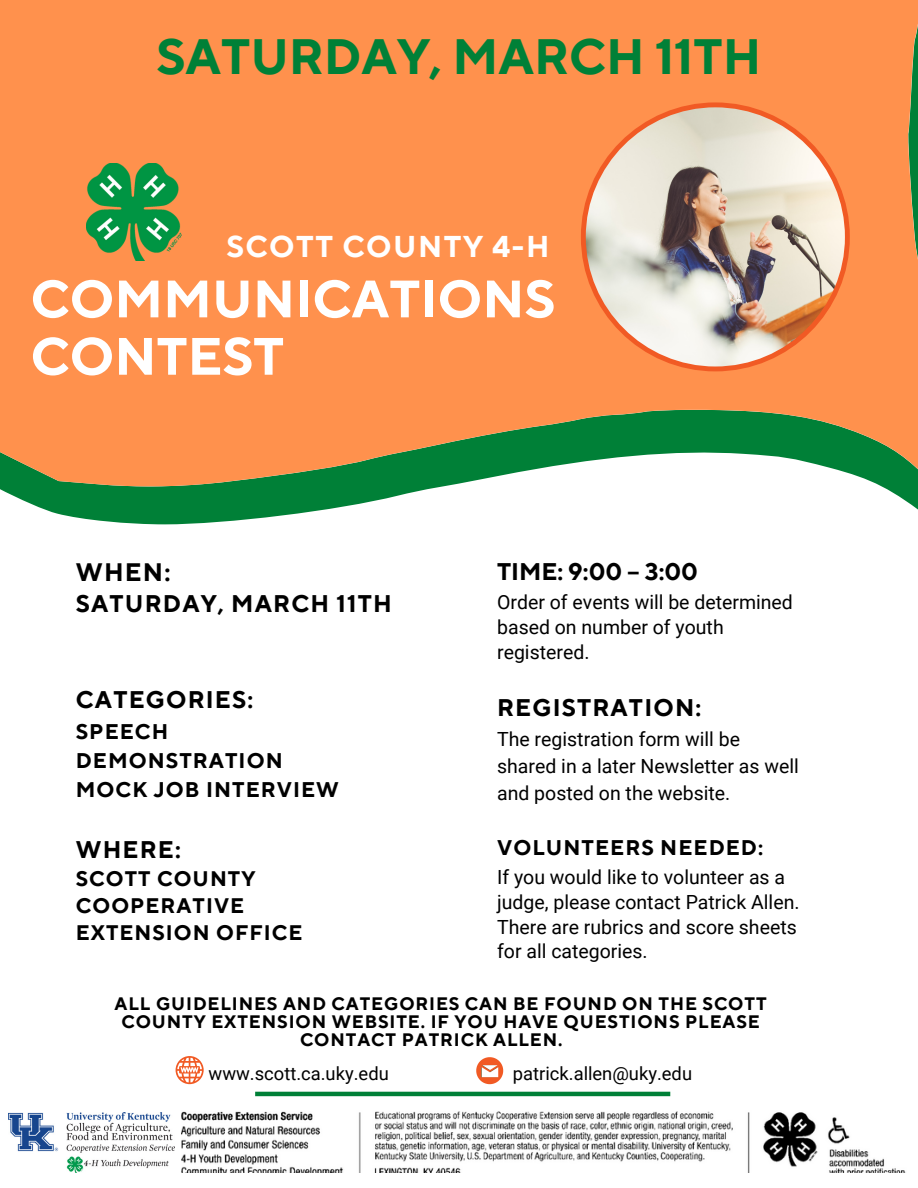
<style>
.page{position:relative;width:918px;height:1188px;background:#fff}
.page>*{position:absolute;margin:0;border:0;box-sizing:border-box;transform-origin:0 0}
.t1{font:700 52.5px/57.3px "TT Norms Pro";color:#fff}
.t2{font:700 49.5px "TT Norms Pro";color:#008037}
.t3{font:700 30px "TT Norms Pro";letter-spacing:.05em;color:#fff}
.t4{font:700 25.2px "TT Norms Pro";color:#000}
.t5{font:700 24px "TT Norms Pro";letter-spacing:.05em;color:#000}
.t6{font:700 21.15px/29.2px "TT Norms Pro";letter-spacing:.05em;color:#000}
.t7{font:700 21px/27px "TT Norms Pro";letter-spacing:.05em;color:#000}
.t8{font:19.5px/24.8px "Roboto";color:#000}
.t9{font:18.3px "Roboto";color:#000}
.t10{font:700 18px "TT Norms Pro";letter-spacing:.05em;color:#000}
</style>
<div class="page">
<svg style="left:36px;top:506px;width:882px;height:19px"></svg>
<svg style="left:0;top:0;width:918px;height:506px;fill:#ff914d"></svg>
<svg style="left:581px;top:102px;width:269px;height:269px"></svg>
<svg style="left:476px;top:1057px;width:27px;height:27px"></svg>
<svg style="left:176px;top:1056px;width:28px;height:28px"></svg>
<img style="left:86px;top:163px;width:96px;height:98px">
<img style="left:8px;top:1113px;width:167px;height:59px">
<img style="left:182px;top:1111px;width:724px;height:62px">
<hr style="left:255px;top:1092px;width:415px;height:4px;background:#008037">
<h2 class="t2" style="left:157px;top:27px;width:606px">SATURDAY, MARCH 11TH</h2>
<h3 class="t3" style="left:226px;top:228px;width:325px">SCOTT COUNTY 4-H</h3>
<h1 class="t1" style="left:31px;top:272px;width:526px">COMMUNICATIONS<br>CONTEST</h1>
<p class="t4" style="left:76px;top:557px;width:96px">WHEN:</p>
<p class="t5" style="left:76px;top:589px;width:318px">SATURDAY, MARCH 11TH</p>
<p class="t5" style="left:76px;top:685px;width:179px">CATEGORIES:</p>
<p class="t6" style="left:76px;top:717px;width:265px">SPEECH<br>DEMONSTRATION<br>MOCK JOB INTERVIEW</p>
<p class="t5" style="left:76px;top:835px;width:106px">WHERE:</p>
<p class="t7" style="left:76px;top:866px;width:228px">SCOTT COUNTY<br>COOPERATIVE<br>EXTENSION OFFICE</p>
<p class="t5" style="left:497px;top:557px;width:202px">TIME: 9:00 – 3:00</p>
<p class="t8" style="left:497px;top:590px;width:297px">Order of events will be determined based on number of youth registered.</p>
<p class="t5" style="left:497px;top:693px;width:206px">REGISTRATION:</p>
<p class="t8" style="left:497px;top:726px;width:303px;line-height:27px">The registration form will be shared in a later Newsletter as well and posted on the website.</p>
<p class="t6" style="left:497px;top:834px;width:268px">VOLUNTEERS NEEDED:</p>
<p class="t8" style="left:497px;top:865px;width:304px">If you would like to volunteer as a judge, please contact Patrick Allen.<br>There are rubrics and score sheets for all categories.</p>
<p class="t10" style="left:115px;top:992px;width:654px">ALL GUIDELINES AND CATEGORIES CAN BE FOUND ON THE SCOTT</p>
<p class="t10" style="left:121px;top:1010px;width:640px">COUNTY EXTENSION WEBSITE. IF YOU HAVE QUESTIONS PLEASE</p>
<p class="t10" style="left:300px;top:1028px;width:264px">CONTACT PATRICK ALLEN.</p>
<p class="t9" style="left:209px;top:1063px;width:182px">www.scott.ca.uky.edu</p>
<p class="t9" style="left:513px;top:1063px;width:181px">patrick.allen@uky.edu</p>
</div>
